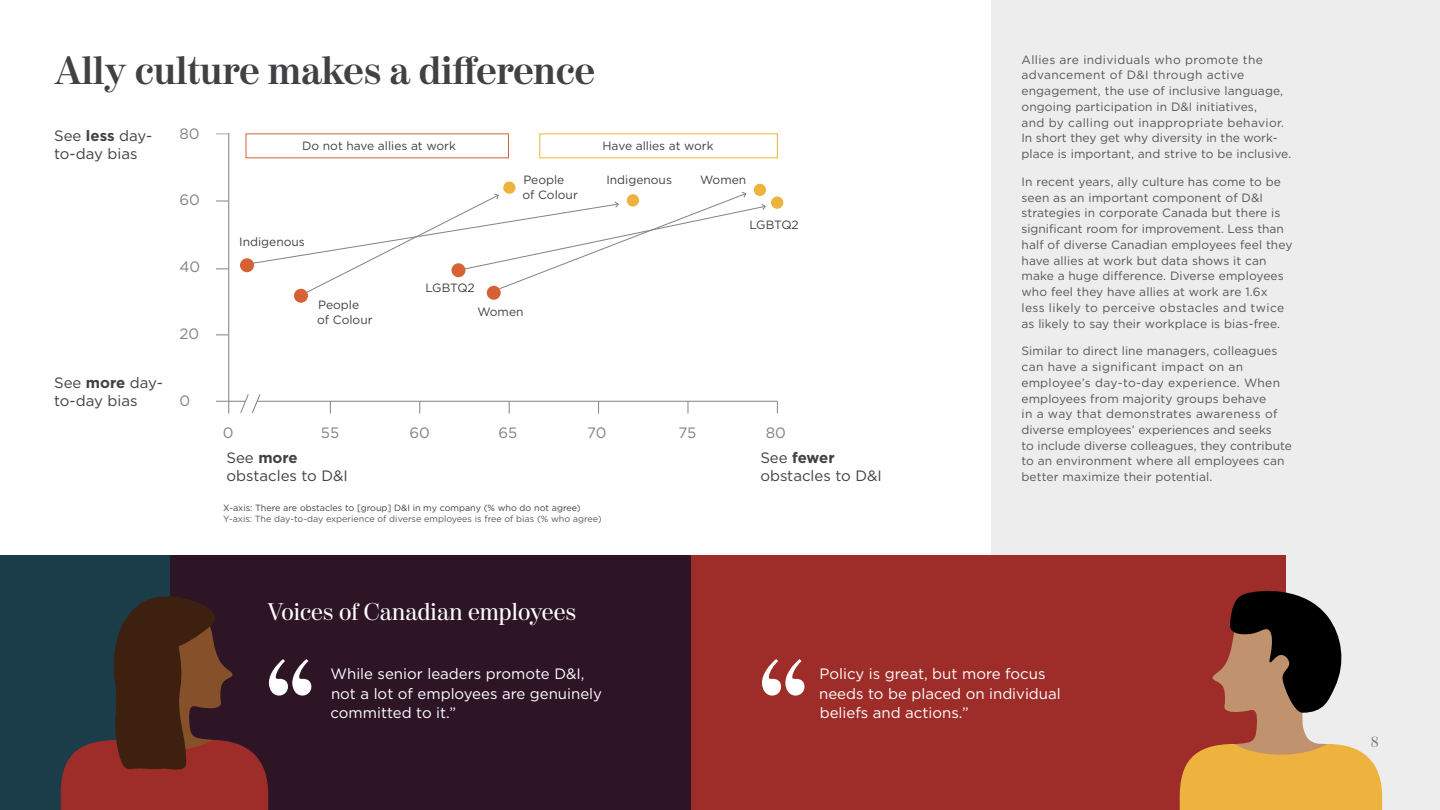
<style>
.page{position:relative;width:1440px;height:810px;background:#fff}
.page>*{position:absolute;margin:0;border:0;box-sizing:border-box;transform-origin:0 0}
.t1{font:700 39px "Moderno FB";color:#414042}
.t2{font:24px "Moderno FB";color:#fff}
.t3{font:15px/19.5px "Gotham";color:#fff}
.t4{font:15px/18px "Gotham";color:#414042}
.t5{font:15px "Gotham";color:#808285}
.t6{font:700 15px/25.9px "Gotham";color:#414042}
.t7{font:15px "Moderno FB";color:#808285}
.t8{font:12px/15.8px "Gotham";letter-spacing:.01em;color:#565659}
.t9{font:12px/15px "Gotham";color:#414042}
.t10{font:9px "Gotham";color:#58595b}
.t11{font:9px "Gotham";color:#414042}
.s1{font-weight:700}
.s2{font-weight:400;color:#808285}
.s3{font-weight:400}
</style>
<div class="page">
<div style="left:991px;top:0;width:449px;height:810px;background:#ededed"></div>
<div style="left:169px;top:555px;width:522px;height:255px;background:#2d1525"></div>
<div style="left:692px;top:555px;width:594px;height:255px;background:#9e2d29"></div>
<div style="left:0;top:555px;width:170px;height:255px;background:#1b3d49"></div>
<svg style="left:1180px;top:591px;width:202px;height:219px"></svg>
<svg style="left:61px;top:596px;width:250px;height:214px"></svg>
<svg style="left:762px;top:659px;width:42px;height:37px"></svg>
<div style="left:771px;top:197px;width:12px;height:12px;background:#eeb33e;border-radius:50%"></div>
<svg style="left:777px;top:401px;width:1px;height:13px"></svg>
<svg style="left:216px;top:132px;width:550px;height:282px"></svg>
<hr style="left:257px;top:401px;width:520px;height:1px;background:#808285">
<h1 class="t1" style="left:54px;top:49px;width:542px">Ally culture makes a difference</h1>
<p class="t8" style="left:1022px;top:51px;width:271px">Allies are individuals who promote the advancement of D&amp;I through active engagement, the use of inclusive language, ongoing participation in D&amp;I initiatives,<br>and by calling out inappropriate behavior.<br>In short they get why diversity in the work&shy;place is important, and strive to be inclusive.</p>
<p class="t8" style="left:1022px;top:173px;width:273px">In recent years, ally culture has come to be seen as an important component of D&amp;I strategies in corporate Canada but there is significant room for improvement. Less than half of diverse Canadian employees feel they have allies at work but data shows it can make a huge difference. Diverse employees who feel they have allies at work are 1.6x less likely to perceive obstacles and twice as likely to say their workplace is bias-free.</p>
<p class="t8" style="left:1022px;top:343px;width:272px">Similar to direct line managers, colleagues can have a significant impact on an employee’s day-to-day experience. When employees from majority groups behave<br>in a way that demonstrates awareness of diverse employees’ experiences and seeks<br>to include diverse colleagues, they contribute to an environment where all employees can better maximize their potential.</p>
<p class="t5" style="left:179px;top:124px;width:22px">80</p>
<p class="t4" style="left:54px;top:126px;width:100px">See <span class="s1">less</span> day&shy;to-day bias</p>
<p class="t9" style="left:302px;top:138px;width:155px">Do not have allies at work</p>
<p class="t9" style="left:603px;top:138px;width:113px">Have allies at work</p>
<p class="t9" style="left:606px;top:172px;width:67px">Indigenous</p>
<p class="t9" style="left:523px;top:172px;width:57px">People of Colour</p>
<p class="t9" style="left:700px;top:172px;width:48px">Women</p>
<p class="t5" style="left:179px;top:191px;width:22px">60</p>
<p class="t9" style="left:749px;top:217px;width:51px">LGBTQ2</p>
<p class="t9" style="left:239px;top:234px;width:67px">Indigenous</p>
<p class="t5" style="left:179px;top:257px;width:22px">40</p>
<p class="t9" style="left:425px;top:280px;width:51px">LGBTQ2</p>
<p class="t9" style="left:317px;top:297px;width:57px">People of Colour</p>
<p class="t9" style="left:477px;top:304px;width:48px">Women</p>
<p class="t5" style="left:179px;top:324px;width:21px">20</p>
<p class="t4" style="left:54px;top:374px;width:110px">See <span class="s1">more</span> day&shy;to-day bias</p>
<p class="t5" style="left:179px;top:391px;width:12px">0</p>
<p class="t5" style="left:321px;top:423px;width:20px">55</p>
<p class="t5" style="left:409px;top:423px;width:22px">60</p>
<p class="t5" style="left:499px;top:423px;width:20px">65</p>
<p class="t5" style="left:587px;top:423px;width:21px">70</p>
<p class="t5" style="left:678px;top:423px;width:19px">75</p>
<p class="t5" style="left:766px;top:423px;width:22px">80</p>
<p class="t6" style="left:223px;top:419px;width:76px"><span class="s2">0<br></span><span class="s3">See</span> more</p>
<p class="t4" style="left:227px;top:467px;width:123px">obstacles to D&amp;I</p>
<p class="t4" style="left:760px;top:449px;width:123px">See <span class="s1">fewer </span>obstacles to D&amp;I</p>
<p class="t11" style="left:223px;top:502px;width:359px">X-axis: There are obstacles to [group] D&amp;I in my company (% who do not agree)</p>
<p class="t10" style="left:223px;top:513px;width:380px">Y-axis: The day-to-day experience of diverse employees is free of bias (% who agree)</p>
<h2 class="t2" style="left:268px;top:598px;width:310px">Voices of Canadian employees</h2>
<p class="t3" style="left:331px;top:664px;width:273px">While senior leaders promote D&amp;I, not a lot of employees are genuinely committed to it.”</p>
<p class="t3" style="left:819px;top:664px;width:243px">Policy is great, but more focus needs to be placed on individual beliefs and actions.”</p>
<p class="t7" style="left:1371px;top:734px;width:9px">8</p>
</div>
